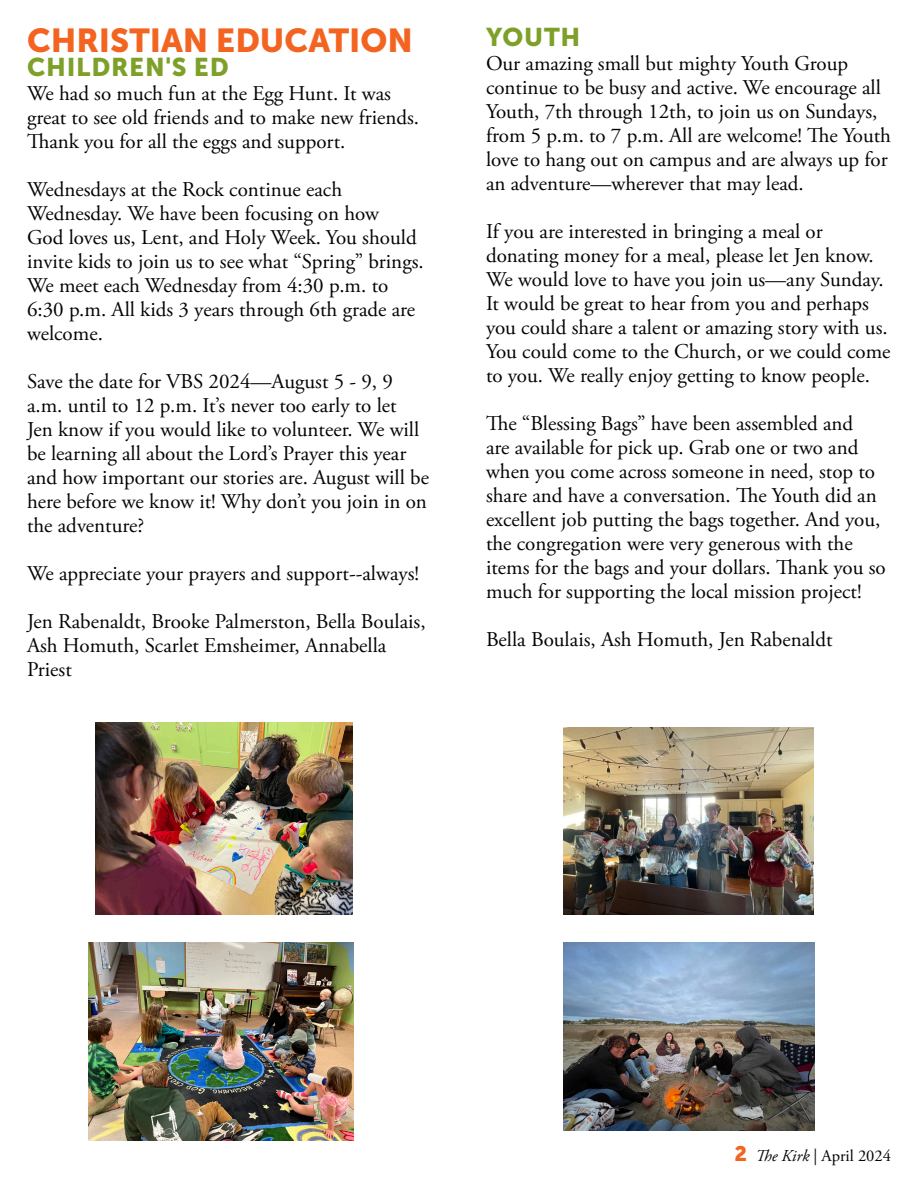
<style>
.page{position:relative;width:918px;height:1188px;background:#fff}
.page>*{position:absolute;margin:0;border:0;box-sizing:border-box;transform-origin:0 0}
.t1{font:33px "Museo Sans 900";color:#f36421}
.t2{font:25.5px "Museo Sans 900";letter-spacing:.03em;color:#7ea029}
.t3{font:21px/24px "Adobe Garamond Pro";color:#040503}
.t4{font:16.5px "Adobe Garamond Pro";color:#040503}
.s1{font-family:"Museo Sans 900";font-size:21px;color:#f36421}
.s2{font-style:italic}
</style>
<div class="page">
<img style="left:96px;top:723px;width:257px;height:192px">
<img style="left:89px;top:942px;width:265px;height:199px">
<img style="left:563px;top:727px;width:251px;height:188px">
<img style="left:563px;top:942px;width:251px;height:189px">
<p class="t1" style="left:27px;top:21px;width:388px">CHRISTIAN EDUCATION</p>
<p class="t2" style="left:27px;top:52px;width:203px">CHILDREN'S ED</p>
<p class="t3" style="left:27px;top:82px;width:394px">We had so much fun at the Egg Hunt. It was great to see old friends and to make new friends.<br>Thank you for all the eggs and support.</p>
<p class="t3" style="left:27px;top:178px;width:398px">Wednesdays at the Rock continue each Wednesday. We have been focusing on how<br>God loves us, Lent, and Holy Week. You should invite kids to join us to see what “Spring” brings.<br>We meet each Wednesday from 4:30 p.m. to 6:30 p.m. All kids 3 years through 6th grade are welcome.</p>
<p class="t3" style="left:27px;top:370px;width:404px">Save the date for VBS 2024—August 5 - 9, 9 a.m. until to 12 p.m. It’s never too early to let<br>Jen know if you would like to volunteer. We will be learning all about the Lord’s Prayer this year and how important our stories are. August will be here before we know it! Why don’t you join in on the adventure?</p>
<p class="t3" style="left:27px;top:562px;width:394px">We appreciate your prayers and support--always!</p>
<p class="t3" style="left:27px;top:610px;width:400px">Jen Rabenaldt, Brooke Palmerston, Bella Boulais,<br>Ash Homuth, Scarlet Emsheimer, Annabella<br>Priest</p>
<p class="t2" style="left:486px;top:23px;width:96px">YOUTH</p>
<p class="t3" style="left:486px;top:52px;width:407px">Our amazing small but mighty Youth Group continue to be busy and active. We encourage all Youth, 7th through 12th, to join us on Sundays, from 5 p.m. to 7 p.m. All are welcome! The Youth love to hang out on campus and are always up for an adventure—wherever that may lead.</p>
<p class="t3" style="left:486px;top:220px;width:406px">If you are interested in bringing a meal or donating money for a meal, please let Jen know.<br>We would love to have you join us—any Sunday.<br>It would be great to hear from you and perhaps you could share a talent or amazing story with us.<br>You could come to the Church, or we could come to you. We really enjoy getting to know people.</p>
<p class="t3" style="left:486px;top:412px;width:401px">The “Blessing Bags” have been assembled and<br>are available for pick up. Grab one or two and when you come across someone in need, stop to share and have a conversation. The Youth did an excellent job putting the bags together. And you, the congregation were very generous with the items for the bags and your dollars. Thank you so much for supporting the local mission project!</p>
<p class="t3" style="left:486px;top:628px;width:348px">Bella Boulais, Ash Homuth, Jen Rabenaldt</p>
<p class="t4" style="left:735px;top:1146px;width:158px"><span class="s1">2</span> <span class="s2">The Kirk</span> | April 2024</p>
</div>
